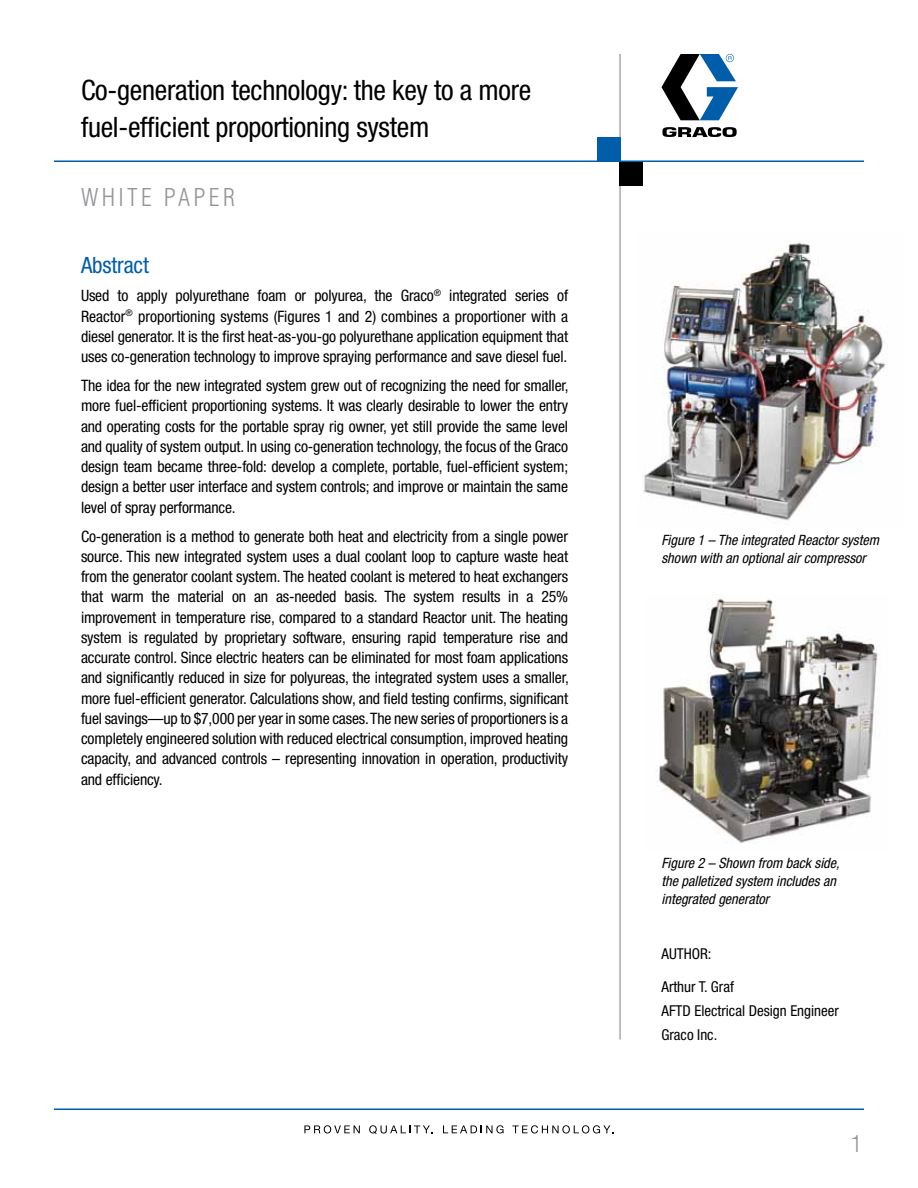
<style>
.page{position:relative;width:918px;height:1188px;background:#fff}
.page>*{position:absolute;margin:0;border:0;box-sizing:border-box;transform-origin:0 0}
.t1{font:condensed 28.2px/37.5px "Helvetica Neue LT Std";letter-spacing:-.01em;color:#000}
.t2{font:300 condensed 24px "Helvetica LT Std";letter-spacing:.14em;color:#939598}
.t3{font:300 condensed 24px "Helvetica Neue LT Std";color:#939598}
.t4{font:condensed 22.5px "Helvetica Neue LT Std";letter-spacing:-.005em;color:#005daa}
.t5{font:condensed 15.75px/20.2px "Helvetica Neue LT Std";letter-spacing:-.01em;color:#000;text-align:justify}
.t6{font:condensed 15px/24px "Helvetica Neue LT Std";color:#000}
.t7{font:italic condensed 14.25px/18px "Helvetica Neue LT Std";color:#000}
</style>
<div class="page">
<img style="left:643px;top:242px;width:244px;height:279px">
<img style="left:659px;top:598px;width:220px;height:245px">
<svg style="left:662px;top:54px;width:76px;height:66px"></svg>
<svg style="left:662px;top:127px;width:75px;height:10px"></svg>
<hr style="left:619px;top:54px;width:2px;height:986px;background:#a7a9ac">
<hr style="left:54px;top:160px;width:810px;height:2px;background:#005daa">
<div style="left:619px;top:162px;width:24px;height:23px;background:#000"></div>
<div style="left:598px;top:137px;width:23px;height:24px;background:#005daa"></div>
<svg style="left:304px;top:1125px;width:56px;height:9px"></svg>
<svg style="left:369px;top:1125px;width:64px;height:9px"></svg>
<svg style="left:443px;top:1125px;width:61px;height:9px"></svg>
<svg style="left:512px;top:1125px;width:102px;height:9px"></svg>
<hr style="left:54px;top:1108px;width:810px;height:2px;background:#005daa">
<h1 class="t1" style="left:81px;top:71px;width:452px">Co-generation technology: the key to a more fuel-efficient proportioning system</h1>
<h2 class="t2" style="left:81px;top:183px;width:156px">WHITE PAPER</h2>
<h3 class="t4" style="left:81px;top:252px;width:69px">Abstract</h3>
<p class="t5" style="left:81px;top:286px;width:489px">Used to apply polyurethane foam or polyurea, the Graco<sup>®</sup> integrated series of Reactor<sup>®</sup> proportioning systems (Figures 1 and 2) combines a proportioner with a diesel generator. It is the first heat-as-you-go polyurethane application equipment that uses co-generation technology to improve spraying performance and save diesel fuel.</p>
<p class="t5" style="left:81px;top:375px;width:489px">The idea for the new integrated system grew out of recognizing the need for smaller, more fuel-efficient proportioning systems. It was clearly desirable to lower the entry and operating costs for the portable spray rig owner, yet still provide the same level and quality of system output. In using co-generation technology, the focus of the Graco design team became three-fold: develop a complete, portable, fuel-efficient system; design a better user interface and system controls; and improve or maintain the same level of spray performance.</p>
<p class="t5" style="left:81px;top:526px;width:489px">Co-generation is a method to generate both heat and electricity from a single power source. This new integrated system uses a dual coolant loop to capture waste heat from the generator coolant system. The heated coolant is metered to heat exchangers that warm the material on an as-needed basis. The system results in a 25% improvement in temperature rise, compared to a standard Reactor unit. The heating system is regulated by proprietary software, ensuring rapid temperature rise and accurate control. Since electric heaters can be eliminated for most foam applications and significantly reduced in size for polyureas, the integrated system uses a smaller, more fuel-efficient generator. Calculations show, and field testing confirms, significant fuel savings—up to $7,000 per year in some cases. The new series of proportioners is a completely engineered solution with reduced electrical consumption, improved heating capacity, and advanced controls – representing innovation in operation, productivity and efficiency.</p>
<p class="t7" style="left:662px;top:531px;width:219px">Figure 1 – The integrated Reactor system shown with an optional air compressor</p>
<p class="t7" style="left:662px;top:854px;width:180px">Figure 2 – Shown from back side, the palletized system includes an integrated generator</p>
<p class="t6" style="left:662px;top:941px;width:52px">Author:</p>
<p class="t6" style="left:662px;top:974px;width:179px">Arthur T. Graf<br>AFTD Electrical Design Engineer<br>Graco Inc.</p>
<h2 class="t3" style="left:851px;top:1130px;width:13px">1</h2>
</div>
